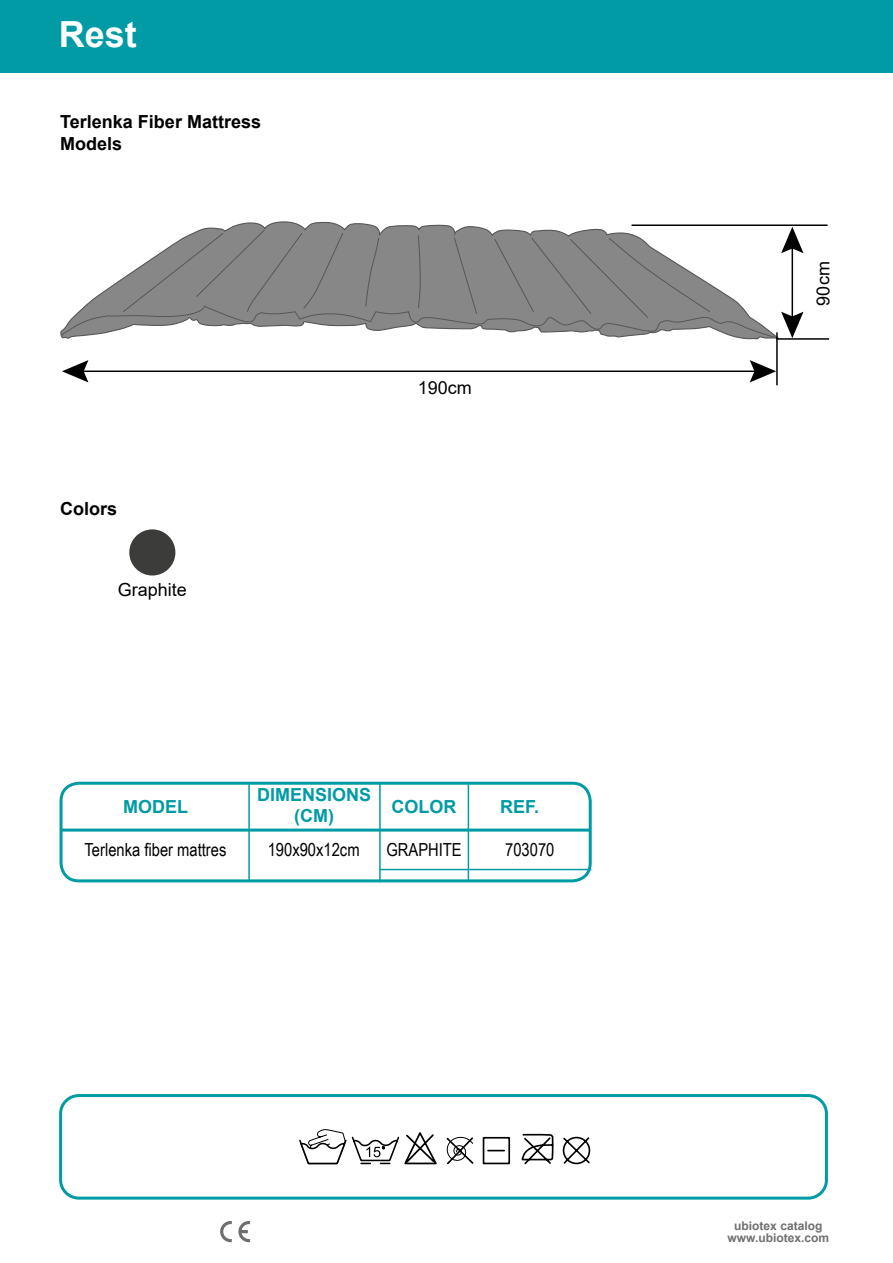
<style>
.page{position:relative;width:893px;height:1263px;background:#fff}
.page>*{position:absolute;margin:0;border:0;box-sizing:border-box;transform-origin:0 0}
.t1{font:700 36px "Arial";color:#fff}
.t2{font:18px "Arial Narrow";color:#000}
.t3{font:700 18px/21.6px "Arial";color:#000}
.t4{font:700 18px/21.6px "Arial";color:#009ba4;text-align:center}
.t5{font:18px "Arial";color:#000}
.t6{font:700 12px/12px "Arial";color:#706f6f;text-align:center}
</style>
<div class="page">
<div style="left:0;top:0;width:893px;height:72px;background:#009ba4"></div>
<svg style="left:220px;top:1221px;width:12px;height:21px"></svg>
<svg style="left:238px;top:1221px;width:12px;height:21px"></svg>
<div style="left:59px;top:1094px;width:769px;height:105px;border:3px solid #009ba4;border-radius:18px"></div>
<div style="left:60px;top:782px;width:532px;height:100px;border:3px solid #009ba4;border-radius:18px"></div>
<hr style="left:60px;top:828px;width:530px;height:3px;background:#009ba4">
<hr style="left:248px;top:783px;width:2px;height:99px;background:#009ba4">
<hr style="left:379px;top:783px;width:2px;height:99px;background:#009ba4">
<hr style="left:468px;top:782px;width:1px;height:99px;background:#009ba4">
<hr style="left:380px;top:869px;width:211px;height:1px;background:#009ba4">
<svg style="left:60px;top:221px;width:719px;height:119px"></svg>
<svg style="left:61px;top:229px;width:716px;height:109px"></svg>
<hr style="left:776px;top:332px;width:2px;height:53px;background:#000">
<hr style="left:80px;top:370px;width:679px;height:2px;background:#000">
<svg style="left:62px;top:360px;width:26px;height:22px"></svg>
<svg style="left:750px;top:360px;width:26px;height:22px"></svg>
<hr style="left:776px;top:338px;width:53px;height:2px;background:#000">
<hr style="left:632px;top:224px;width:196px;height:2px;background:#000">
<hr style="left:792px;top:244px;width:1px;height:77px;background:#000">
<svg style="left:781px;top:312px;width:22px;height:26px"></svg>
<svg style="left:781px;top:227px;width:22px;height:26px"></svg>
<div style="left:129px;top:529px;width:46px;height:46px;background:#3c3c3b;border-radius:50%"></div>
<svg style="left:521px;top:1133px;width:33px;height:32px"></svg>
<svg style="left:299px;top:1129px;width:138px;height:36px"></svg>
<svg style="left:446px;top:1136px;width:28px;height:29px"></svg>
<svg style="left:482px;top:1136px;width:29px;height:29px"></svg>
<svg style="left:562px;top:1136px;width:29px;height:29px"></svg>
<h1 class="t1" style="left:59px;top:9px;width:80px">Rest</h1>
<p class="t3" style="left:60px;top:111px;width:202px">Terlenka Fiber Mattress<br>Models</p>
<p class="t3" style="left:60px;top:498px;width:59px">Colors</p>
<p class="t5" style="left:118px;top:577px;width:71px">Graphite</p>
<p class="t5" style="left:418px;top:375px;width:56px">190cm</p>
<p class="t4" style="left:257px;top:784px;width:116px">DIMENSIONS (CM)</p>
<p class="t4" style="left:123px;top:796px;width:66px">MODEL</p>
<p class="t2" style="left:85px;top:837px;width:143px">Terlenka fiber mattres</p>
<p class="t2" style="left:268px;top:837px;width:93px">190x90x12cm</p>
<p class="t2" style="left:386px;top:837px;width:77px">GRAPHITE</p>
<p class="t2" style="left:505px;top:837px;width:51px">703070</p>
<p class="t4" style="left:392px;top:796px;width:66px">COLOR</p>
<p class="t4" style="left:500px;top:796px;width:41px">REF.</p>
<p class="t5" style="left:811px;top:305px;width:46px;rotate:-90deg">90cm</p>
<p class="t6" style="left:727px;top:1220px;width:103px">ubiotex catalog www.ubiotex.com</p>
</div>
